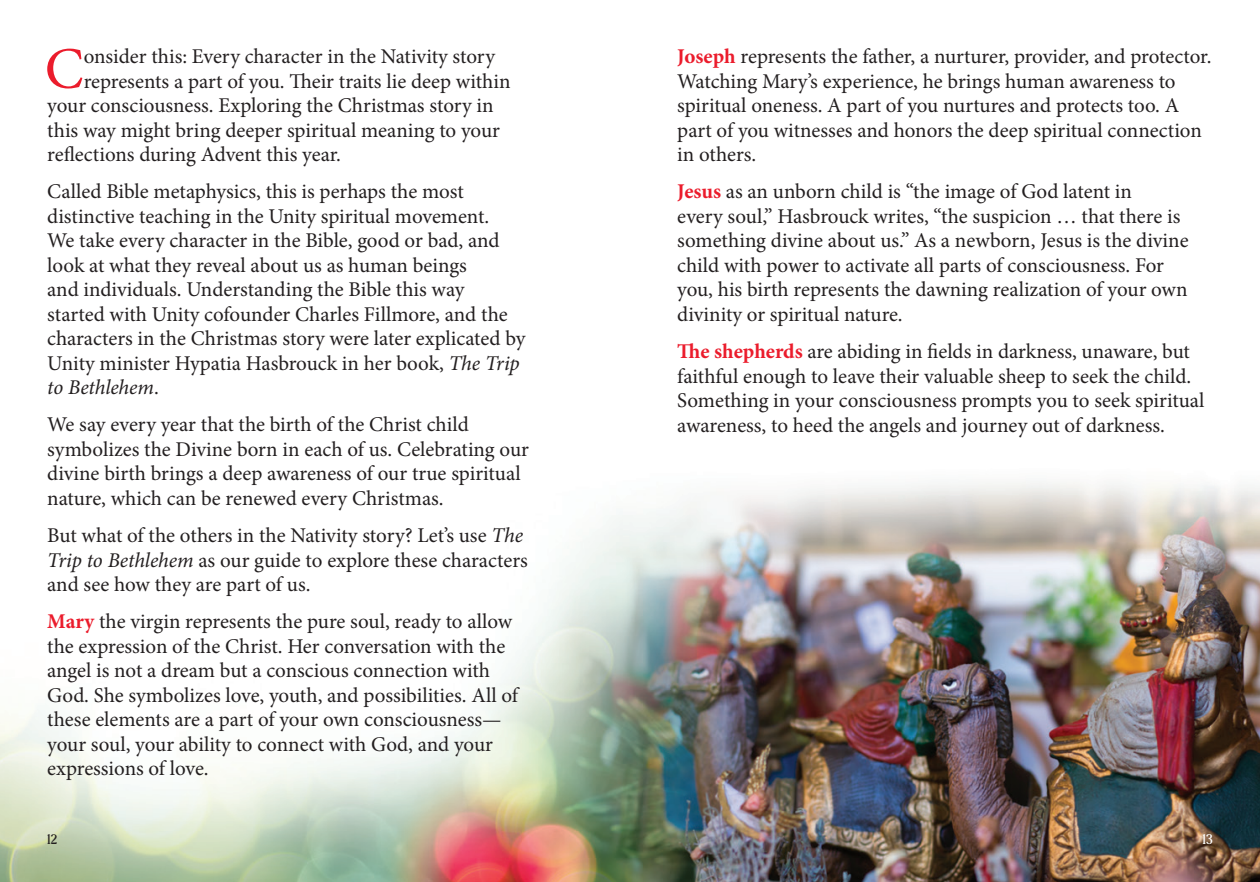
<style>
.page{position:relative;width:1260px;height:882px;background:#fff}
.page>*{position:absolute;margin:0;border:0;box-sizing:border-box;transform-origin:0 0}
.t1{font:58.62px "Minion Pro";color:#eb1c2c}
.t2{font:21px/24.5px "Minion Pro";color:#231f20}
.t3{font:14px "Kavitta";color:#231f20}
.t4{font:14px "Kavitta";color:#fff}
.s1{font-style:italic}
.s2{font-weight:700;color:#eb1c2c}
</style>
<div class="page">
<img style="left:0;top:482px;width:1260px;height:400px">
<h1 class="t1" style="left:45px;top:30px;width:41px">C</h1>
<p class="t2" style="left:84px;top:44px;width:413px">onsider this: Every character in the Nativity story</p>
<p class="t2" style="left:84px;top:69px;width:428px">represents a part of you. Their traits lie deep within</p>
<p class="t2" style="left:47px;top:93px;width:448px">your consciousness. Exploring the Christmas story in</p>
<p class="t2" style="left:47px;top:118px;width:454px">this way might bring deeper spiritual meaning to your</p>
<p class="t2" style="left:47px;top:142px;width:295px">reflections during Advent this year.</p>
<p class="t2" style="left:47px;top:179px;width:480px">Called Bible metaphysics, this is perhaps the most distinctive teaching in the Unity spiritual movement.<br>We take every character in the Bible, good or bad, and look at what they reveal about us as human beings<br>and individuals. Understanding the Bible this way started with Unity cofounder Charles Fillmore, and the characters in the Christmas story were later explicated by Unity minister Hypatia Hasbrouck in her book, <span class="s1">The Trip to Bethlehem</span>.</p>
<p class="t2" style="left:47px;top:413px;width:483px">We say every year that the birth of the Christ child symbolizes the Divine born in each of us. Celebrating our divine birth brings a deep awareness of our true spiritual nature, which can be renewed every Christmas.</p>
<p class="t2" style="left:47px;top:523px;width:482px">But what of the others in the Nativity story? Let’s use <span class="s1">The<br>Trip to Bethlehem</span> as our guide to explore these characters and see how they are part of us.</p>
<p class="t2" style="left:47px;top:609px;width:472px"><span class="s2">Mary</span> the virgin represents the pure soul, ready to allow the expression of the Christ. Her conversation with the angel is not a dream but a conscious connection with God. She symbolizes love, youth, and possibilities. All of these elements are a part of your own consciousness— your soul, your ability to connect with God, and your expressions of love.</p>
<p class="t2" style="left:677px;top:44px;width:536px"><span class="s2">Joseph</span> represents the father, a nurturer, provider, and protector.<br>Watching Mary’s experience, he brings human awareness to spiritual oneness. A part of you nurtures and protects too. A part of you witnesses and honors the deep spiritual connection in others.</p>
<p class="t2" style="left:677px;top:180px;width:513px"><span class="s2">Jesus</span> as an unborn child is “the image of God latent in<br>every soul,” Hasbrouck writes, “the suspicion … that there is something divine about us.” As a newborn, Jesus is the divine child with power to activate all parts of consciousness. For you, his birth represents the dawning realization of your own divinity or spiritual nature.</p>
<p class="t2" style="left:677px;top:339px;width:529px"><span class="s2">The shepherds</span> are abiding in fields in darkness, unaware, but faithful enough to leave their valuable sheep to seek the child.<br>Something in your consciousness prompts you to seek spiritual awareness, to heed the angels and journey out of darkness.</p>
<p class="t3" style="left:47px;top:833px;width:12px">12</p>
<p class="t4" style="left:1203px;top:833px;width:12px">13</p>
</div>
